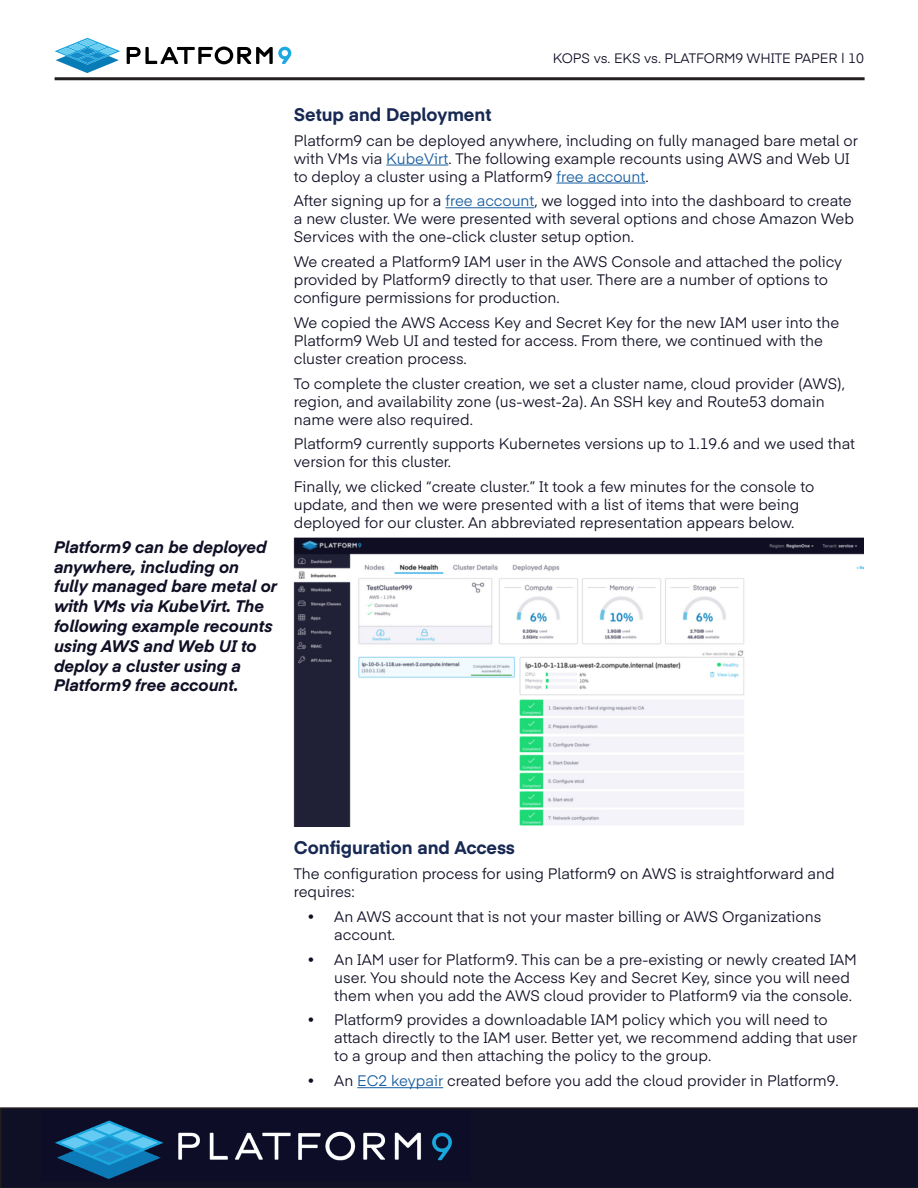
<style>
.page{position:relative;width:918px;height:1188px;background:#fff}
.page>*{position:absolute;margin:0;border:0;box-sizing:border-box;transform-origin:0 0}
.Heading_3{font:700 18px "Eina 04";color:#172953}
.quote{font:italic 700 16.5px/19.8px "Eina 04";color:#0f0f25}
.copy{font:15px/18px "Eina 04";color:#0f0f25}
.copy-2{font:13.5px "Eina 04";color:#0f0f25}
.s1{color:#175d9e}
</style>
<div class="page">
<div style="left:0;top:1107px;width:918px;height:81px;background:#0f0f25"></div>
<img style="left:42px;top:1111px;width:428px;height:71px">
<hr style="left:55px;top:77px;width:810px;height:3px;background:#231f20">
<svg style="left:127px;top:47px;width:164px;height:17px"></svg>
<svg style="left:55px;top:38px;width:65px;height:35px"></svg>
<hr style="left:386px;top:165px;width:62px;height:1px;background:#175d9e">
<hr style="left:556px;top:183px;width:89px;height:1px;background:#175d9e">
<hr style="left:445px;top:207px;width:89px;height:1px;background:#175d9e">
<hr style="left:357px;top:1087px;width:86px;height:1px;background:#175d9e">
<img style="left:294px;top:538px;width:570px;height:288px">
<p class="copy-2" style="left:553px;top:48px;width:313px">KOPS vs. EKS vs. PLATFORM9 WHITE PAPER | 10</p>
<p class="quote" style="left:54px;top:536px;width:225px">Platform9 can be deployed anywhere, including on fully managed bare metal or with VMs via KubeVirt. The following example recounts using AWS and Web UI to deploy a cluster using a<br>Platform9 free account.</p>
<p class="Heading_3" style="left:294px;top:101px;width:199px">Setup and Deployment</p>
<p class="copy" style="left:294px;top:130px;width:566px">Platform9 can be deployed anywhere, including on fully managed bare metal or with VMs via <span class="s1">KubeVirt</span>. The following example recounts using AWS and Web UI to deploy a cluster using a Platform9 <span class="s1">free account</span>.</p>
<p class="copy" style="left:294px;top:191px;width:562px">After signing up for a <span class="s1">free account</span>, we logged into into the dashboard to create a new cluster. We were presented with several options and chose Amazon Web<br>Services with the one-click cluster setup option.</p>
<p class="copy" style="left:294px;top:252px;width:550px">We created a Platform9 IAM user in the AWS Console and attached the policy provided by Platform9 directly to that user. There are a number of options to configure permissions for production.</p>
<p class="copy" style="left:294px;top:312px;width:547px">We copied the AWS Access Key and Secret Key for the new IAM user into the<br>Platform9 Web UI and tested for access. From there, we continued with the cluster creation process.</p>
<p class="copy" style="left:294px;top:373px;width:553px">To complete the cluster creation, we set a cluster name, cloud provider (AWS), region, and availability zone (us-west-2a). An SSH key and Route53 domain name were also required.</p>
<p class="copy" style="left:294px;top:434px;width:563px">Platform9 currently supports Kubernetes versions up to 1.19.6 and we used that version for this cluster.</p>
<p class="copy" style="left:294px;top:477px;width:522px">Finally, we clicked “create cluster.” It took a few minutes for the console to update, and then we were presented with a list of items that were being deployed for our cluster. An abbreviated representation appears below.</p>
<p class="Heading_3" style="left:294px;top:835px;width:223px">Configuration and Access</p>
<p class="copy" style="left:294px;top:864px;width:542px">The configuration process for using Platform9 on AWS is straightforward and requires:</p>
<p class="copy" style="left:334px;top:907px;width:488px;text-indent:-27px">• An AWS account that is not your master billing or AWS Organizations account.</p>
<p class="copy" style="left:334px;top:949px;width:524px;text-indent:-27px">• An IAM user for Platform9. This can be a pre-existing or newly created IAM user. You should note the Access Key and Secret Key, since you will need them when you add the AWS cloud provider to Platform9 via the console.</p>
<p class="copy" style="left:334px;top:1010px;width:525px;text-indent:-27px">• Platform9 provides a downloadable IAM policy which you will need to attach directly to the IAM user. Better yet, we recommend adding that user to a group and then attaching the policy to the group.</p>
<p class="copy" style="left:307px;top:1071px;width:533px">• An <span class="s1">EC2 keypair</span> created before you add the cloud provider in Platform9.</p>
</div>
